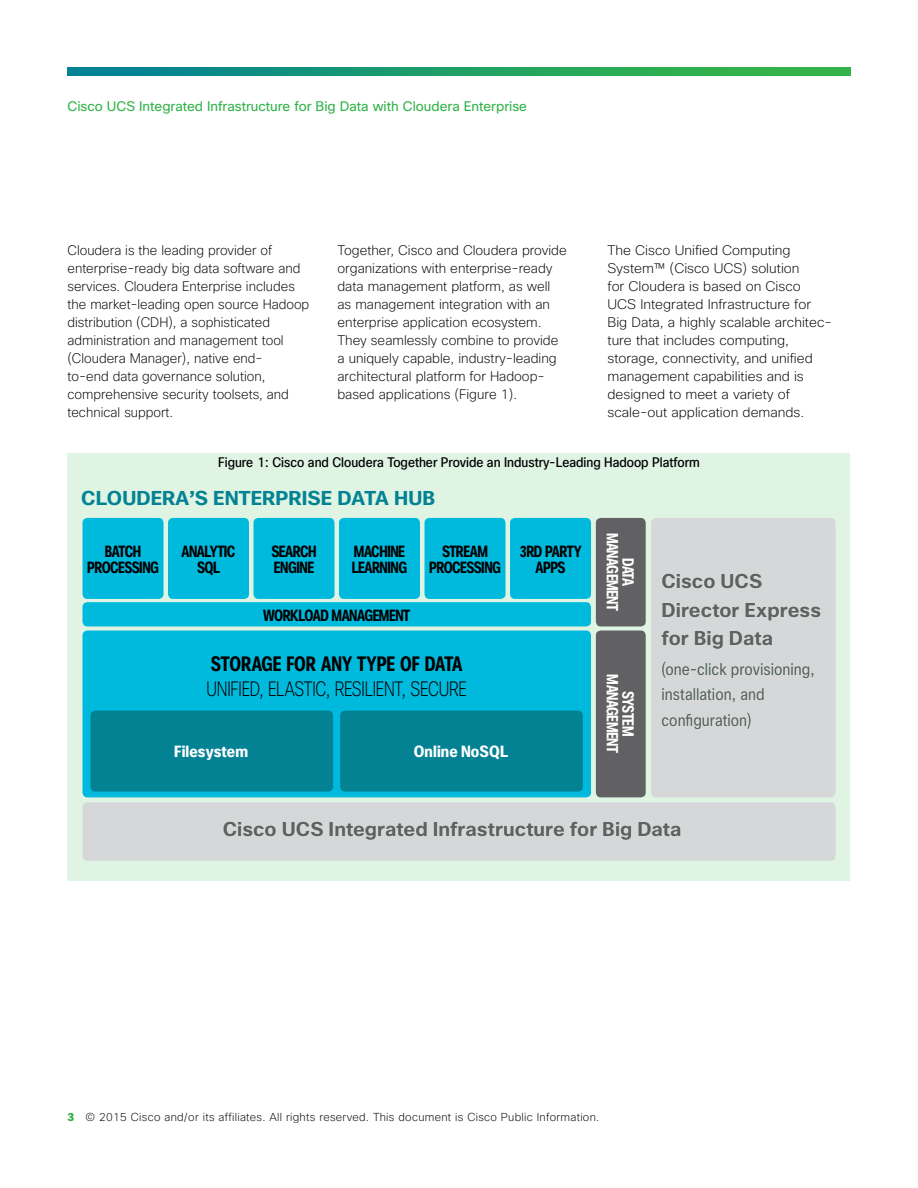
<style>
.page{position:relative;width:918px;height:1188px;background:#fff}
.page>*{position:absolute;margin:0;border:0;box-sizing:border-box;transform-origin:0 0}
.t1{font:200 condensed 20.25px "Cisco Sans";letter-spacing:-.01em;color:#000;scale:.85 1}
.t2{font:700 condensed 20.25px "Cisco Sans";letter-spacing:-.005em;color:#000;scale:.85 1}
.t3{font:700 19.5px/28.5px "Cisco Sans";letter-spacing:.005em;color:#616163}
.t4{font:700 19.5px "Cisco Sans";letter-spacing:.01em;color:#038294}
.t5{font:condensed 16.5px/25.5px "Cisco Sans";color:#616163}
.t6{font:700 condensed 15.75px/15.8px "Cisco Sans";letter-spacing:-.035em;color:#000;text-align:center;scale:.85 1}
.t7{font:700 condensed 15.75px/15.8px "Cisco Sans";letter-spacing:-.03em;color:#fff;text-align:center;scale:.85 1}
.t8{font:700 condensed 15.75px "Cisco Sans";letter-spacing:.01em;color:#fff}
.t9{font:200 13.5px/18px "Cisco Sans";color:#000}
.t10{font:condensed 13.5px "Cisco Sans";color:#000;scale:1.06 1}
.t11{font:13.5px "Cisco Sans";color:#33b34a}
.t12{font:200 11.25px "Cisco Sans";letter-spacing:.025em;color:#000}
.s1{font-weight:800;color:#33b34a}
</style>
<div class="page">
<svg style="left:68px;top:68px;width:782px;height:8px;background:#1d9d6a"></svg>
<div style="left:68px;top:453px;width:782px;height:427px;background:#e0f4e4"></div>
<div style="left:651px;top:518px;width:185px;height:279px;background:#d5d7d8;border-radius:5px"></div>
<div style="left:83px;top:518px;width:81px;height:81px;background:#00bade;border-radius:5px"></div>
<div style="left:168px;top:518px;width:81px;height:81px;background:#00bade;border-radius:5px"></div>
<div style="left:254px;top:518px;width:81px;height:81px;background:#00bade;border-radius:5px"></div>
<div style="left:339px;top:518px;width:81px;height:81px;background:#00bade;border-radius:5px"></div>
<div style="left:425px;top:518px;width:81px;height:81px;background:#00bade;border-radius:5px"></div>
<div style="left:510px;top:518px;width:81px;height:81px;background:#00bade;border-radius:5px"></div>
<div style="left:82px;top:602px;width:509px;height:24px;background:#00bade;border-radius:5px"></div>
<div style="left:82px;top:631px;width:509px;height:166px;background:#00bade;border-radius:5px"></div>
<div style="left:90px;top:711px;width:243px;height:81px;background:#038294;border-radius:5px"></div>
<div style="left:340px;top:711px;width:243px;height:81px;background:#038294;border-radius:5px"></div>
<div style="left:596px;top:518px;width:50px;height:108px;background:#616163;border-radius:5px"></div>
<div style="left:596px;top:631px;width:50px;height:166px;background:#616163;border-radius:5px"></div>
<div style="left:82px;top:802px;width:754px;height:59px;background:#d5d7d8;border-radius:5px"></div>
<p class="t11" style="left:68px;top:98px;width:461px">Cisco UCS Integrated Infrastructure for Big Data with Cloudera Enterprise</p>
<p class="t9" style="left:68px;top:241px;width:243px">Cloudera is the leading provider of enterprise-ready big data software and services. Cloudera Enterprise includes the market-leading open source Hadoop distribution (CDH), a sophisticated administration and management tool (Cloudera Manager), native end-<br>to-end data governance solution, comprehensive security toolsets, and technical support.</p>
<p class="t9" style="left:338px;top:241px;width:231px">Together, Cisco and Cloudera provide organizations with enterprise-ready data management platform, as well as management integration with an enterprise application ecosystem.<br>They seamlessly combine to provide a uniquely capable, industry-leading architectural platform for Hadoop&shy;based applications (Figure 1).</p>
<p class="t9" style="left:608px;top:241px;width:226px">The Cisco Unified Computing<br>System™ (Cisco UCS) solution<br>for Cloudera is based on Cisco<br>UCS Integrated Infrastructure for<br>Big Data, a highly scalable architec&shy;ture that includes computing, storage, connectivity, and unified management capabilities and is designed to meet a variety of scale-out application demands.</p>
<p class="t10" style="left:218px;top:454px;width:456px">Figure 1: Cisco and Cloudera Together Provide an Industry-Leading Hadoop Platform</p>
<h2 class="t4" style="left:81px;top:486px;width:356px">CLOUDERA’S ENTERPRISE DATA HUB</h2>
<p class="t6" style="left:87px;top:544px;width:86px">BATCH<br>PROCESSING</p>
<p class="t6" style="left:182px;top:544px;width:65px">ANALYTIC<br>SQL</p>
<p class="t6" style="left:271px;top:544px;width:55px;text-align:left">SEARCH<br>ENGINE</p>
<p class="t6" style="left:352px;top:544px;width:67px;text-align:left">MACHINE<br>LEARNING</p>
<p class="t6" style="left:429px;top:544px;width:86px">STREAM<br>PROCESSING</p>
<p class="t6" style="left:519px;top:544px;width:75px">3RD PARTY<br>APPS</p>
<p class="t6" style="left:263px;top:607px;width:174px">WORKLOAD MANAGEMENT</p>
<h1 class="t2" style="left:211px;top:651px;width:298px">STORAGE FOR ANY TYPE OF DATA</h1>
<h1 class="t1" style="left:206px;top:676px;width:308px">UNIFIED, ELASTIC, RESILIENT, SECURE</h1>
<p class="t8" style="left:174px;top:742px;width:75px">Filesystem</p>
<p class="t8" style="left:414px;top:742px;width:96px">Online NoSQL</p>
<p class="t7" style="left:636px;top:533px;width:94px;rotate:90deg">DATA<br>MANAGEMENT</p>
<p class="t7" style="left:636px;top:674px;width:94px;rotate:90deg">SYSTEM<br>MANAGEMENT</p>
<h2 class="t3" style="left:661px;top:568px;width:161px">Cisco UCS<br>Director Express for Big Data</h2>
<p class="t5" style="left:662px;top:656px;width:155px">(one-click provisioning, installation, and configuration)</p>
<h2 class="t3" style="left:223px;top:816px;width:460px">Cisco UCS Integrated Infrastructure for Big Data</h2>
<p class="t12" style="left:68px;top:1109px;width:533px"><span class="s1">3</span> © 2015 Cisco and/or its affiliates. All rights reserved. This document is Cisco Public Information.</p>
</div>
